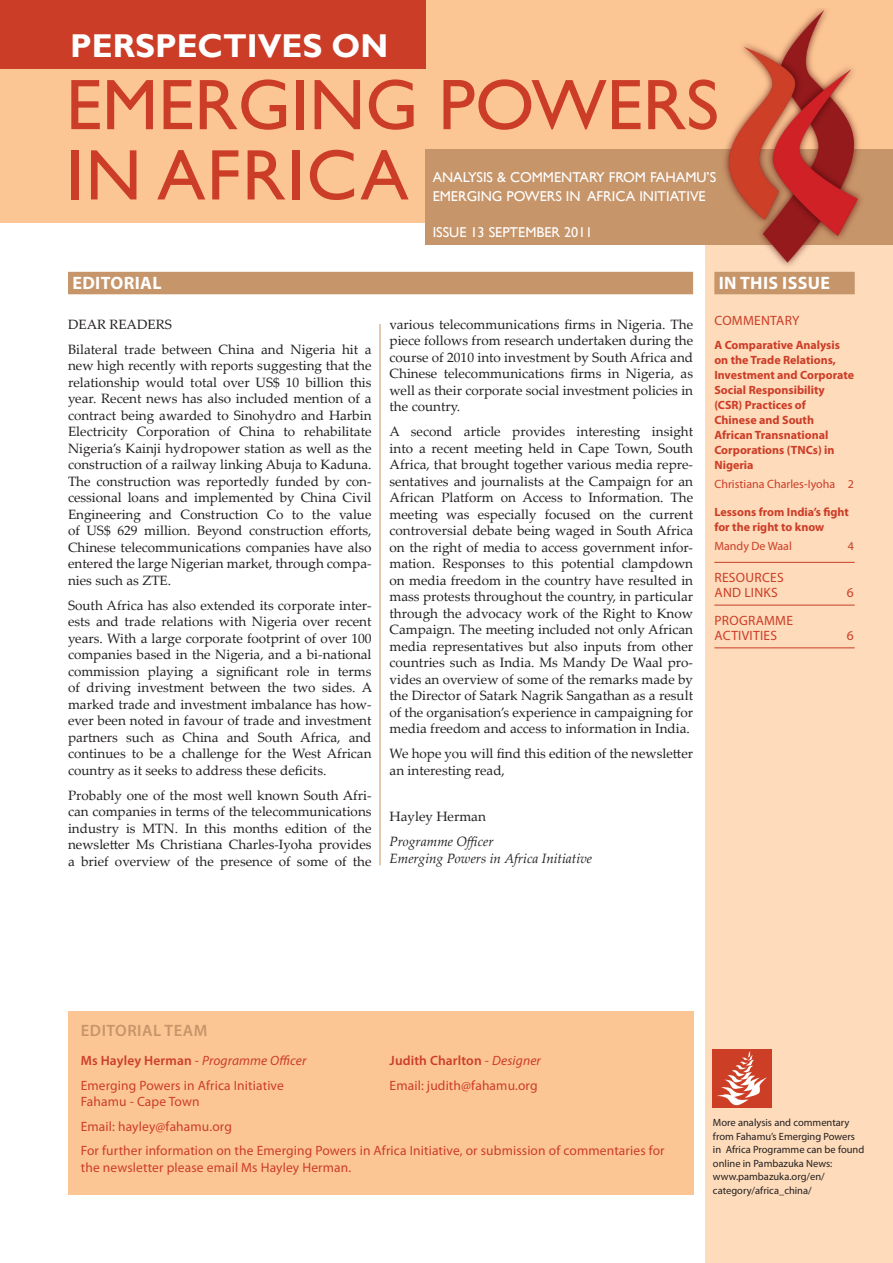
<style>
.page{position:relative;width:893px;height:1263px;background:#fff}
.page>*{position:absolute;margin:0;border:0;box-sizing:border-box;transform-origin:0 0}
.Heading_1{font:72px "Gill Sans";color:#cc3d27}
.Heading_1-2{font:72px "Gill Sans";letter-spacing:.02em;color:#cc3d27}
.Heading_1-3{font:700 33px "Gill Sans";color:#fff}
.subject{font:700 18px "Myriad Pro";letter-spacing:.02em;color:#fff}
.small_boxes{font:600 16.5px "Myriad Pro";letter-spacing:.03em;color:#c7956a}
.Heading_1-4{font:14.25px/18.8px "Gill Sans";color:#fff}
.first{font:13.5px/16.5px "Palatino Linotype";color:#231f20;text-align:justify}
.small_boxes-2{font:13.5px/16.2px "Myriad Pro";letter-spacing:.01em;color:#cc3d27}
.t1{font:italic 13.5px/16.5px "Palatino Linotype";color:#231f20}
.issue_section{font:13.5px/15px "Myriad Pro";letter-spacing:.02em;color:#cc3d27}
.small_boxes-3{font:italic 13.5px "Myriad Pro";letter-spacing:.01em;color:#cc3d27}
.small_boxes-4{font:600 13.5px "Myriad Pro";letter-spacing:.01em;color:#cc3d27}
.issue_head{font:700 12px/15px "Myriad Pro";color:#cc3d27}
.issue_author{font:12px "Myriad Pro";color:#cc3d27}
.intro{font:10.5px/13.5px "Myriad Pro";color:#231f20}
.s1{font-weight:600;font-style:normal}
.s2{font-style:normal}
.s3{font-weight:400}
.s4{font-weight:400;font-style:italic}
</style>
<div class="page">
<div style="left:706px;top:223px;width:187px;height:1040px;background:#fddbbb"></div>
<div style="left:0;top:0;width:893px;height:223px;background:#fcc694"></div>
<div style="left:425px;top:149px;width:468px;height:95px;background:#c7956a"></div>
<div style="left:714px;top:272px;width:141px;height:22px;background:#c7956a"></div>
<hr style="left:714px;top:562px;width:141px;height:1px;background:#cc3d27">
<hr style="left:714px;top:605px;width:141px;height:1px;background:#cc3d27">
<hr style="left:714px;top:647px;width:141px;height:1px;background:#cc3d27">
<hr style="left:380px;top:324px;width:1px;height:541px;background:#c7956a">
<div style="left:0;top:0;width:425px;height:68px;background:#cc3d27"></div>
<img style="left:704px;top:9px;width:179px;height:271px">
<img style="left:713px;top:1049px;width:58px;height:58px">
<div style="left:68px;top:272px;width:625px;height:22px;background:#c7956a"></div>
<div style="left:68px;top:1011px;width:625px;height:184px;background:#fcc694"></div>
<p class="Heading_1-3" style="left:70px;top:26px;width:320px">PERSPECTIVES ON</p>
<p class="Heading_1" style="left:66px;top:63px;width:655px">EMERGING POWERS</p>
<p class="Heading_1-2" style="left:66px;top:133px;width:344px">IN AFRICA</p>
<p class="Heading_1-4" style="left:433px;top:168px;width:285px">ANALYSIS &amp; COMMENTARY FROM FAHAMU’S<br>EMERGING POWERS IN AFRICA INITIATIVE</p>
<p class="Heading_1-4" style="left:433px;top:223px;width:161px">ISSUE 13 SEPTEMBER 2011</p>
<p class="subject" style="left:72px;top:271px;width:91px">EDITORIAL</p>
<p class="first" style="left:68px;top:315px;width:105px">DEAR READERS</p>
<p class="first" style="left:68px;top:340px;width:305px">Bilateral trade between China and Nigeria hit a new high recently with reports suggesting that the relationship would total over US$ 10 billion this year. Recent news has also included mention of a contract being awarded to Sinohydro and Harbin Electricity Corporation of China to rehabilitate Nigeria’s Kainji hydropower station as well as the construction of a railway linking Abuja to Kaduna.<br>The construction was reportedly funded by con&shy;cessional loans and implemented by China Civil Engineering and Construction Co to the value of US$ 629 million. Beyond construction efforts, Chinese telecommunications companies have also entered the large Nigerian market, through compa&shy;nies such as ZTE.</p>
<p class="first" style="left:68px;top:596px;width:306px">South Africa has also extended its corporate inter&shy;ests and trade relations with Nigeria over recent years. With a large corporate footprint of over 100 companies based in the Nigeria, and a bi-national commission playing a significant role in terms of driving investment between the two sides. A marked trade and investment imbalance has how&shy;ever been noted in favour of trade and investment partners such as China and South Africa, and continues to be a challenge for the West African country as it seeks to address these deficits.</p>
<p class="first" style="left:68px;top:786px;width:305px">Probably one of the most well known South Afri&shy;can companies in terms of the telecommunications industry is MTN. In this months edition of the newsletter Ms Christiana Charles-Iyoha provides a brief overview of the presence of some of the</p>
<p class="first" style="left:390px;top:315px;width:305px">various telecommunications firms in Nigeria. The piece follows from research undertaken during the course of 2010 into investment by South Africa and Chinese telecommunications firms in Nigeria, as well as their corporate social investment policies in the country.</p>
<p class="first" style="left:390px;top:423px;width:305px">A second article provides interesting insight into a recent meeting held in Cape Town, South Africa, that brought together various media repre&shy;sentatives and journalists at the Campaign for an African Platform on Access to Information. The meeting was especially focused on the current controversial debate being waged in South Africa on the right of media to access government infor&shy;mation. Responses to this potential clampdown on media freedom in the country have resulted in mass protests throughout the country, in particular through the advocacy work of the Right to Know Campaign. The meeting included not only African media representatives but also inputs from other countries such as India. Ms Mandy De Waal pro&shy;vides an overview of some of the remarks made by the Director of Satark Nagrik Sangathan as a result of the organisation’s experience in campaigning for media freedom and access to information in India.</p>
<p class="first" style="left:390px;top:745px;width:305px">We hope you will find this edition of the newsletter an interesting read,</p>
<p class="first" style="left:390px;top:808px;width:98px">Hayley Herman</p>
<p class="t1" style="left:390px;top:833px;width:204px">Programme Officer<br>Emerging Powers in Africa Initiative</p>
<p class="subject" style="left:719px;top:271px;width:113px">IN THIS ISSUE</p>
<p class="issue_section" style="left:714px;top:313px;width:86px">COMMENTARY</p>
<p class="issue_head" style="left:714px;top:337px;width:141px">A Comparative Analysis on the Trade Relations,<br>Investment and Corporate<br>Social Responsibility (CSR) Practices of<br>Chinese and South<br>African Transnational<br>Corporations (TNCs) in<br>Nigeria</p>
<p class="issue_author" style="left:714px;top:476px;width:141px">Christiana Charles-Iyoha 2</p>
<p class="issue_head" style="left:714px;top:504px;width:136px">Lessons from India’s fight for the right to know</p>
<p class="issue_author" style="left:714px;top:538px;width:79px">Mandy De Waal</p>
<p class="issue_author" style="left:848px;top:538px;width:8px">4</p>
<p class="issue_section" style="left:714px;top:570px;width:71px">RESOURCES<br>AND LINKS</p>
<p class="issue_section" style="left:847px;top:585px;width:8px">6</p>
<p class="issue_section" style="left:714px;top:612px;width:80px">PROGRAMME<br>ACTIVITIES</p>
<p class="issue_section" style="left:847px;top:627px;width:8px">6</p>
<p class="small_boxes" style="left:81px;top:1020px;width:128px">EDITORIAL TEAM</p>
<p class="small_boxes-3" style="left:81px;top:1052px;width:227px"><span class="s1">Ms Hayley Herman</span> <span class="s2">-</span> Programme Officer</p>
<p class="small_boxes-2" style="left:81px;top:1077px;width:205px">Emerging Powers in Africa Initiative<br>Fahamu - Cape Town</p>
<p class="small_boxes-2" style="left:81px;top:1118px;width:153px">Email: hayley@fahamu.org</p>
<p class="small_boxes-4" style="left:390px;top:1052px;width:153px">Judith Charlton <span class="s3">-</span> <span class="s4">Designer</span></p>
<p class="small_boxes-2" style="left:390px;top:1077px;width:150px">Email: judith@fahamu.org</p>
<p class="small_boxes-2" style="left:81px;top:1142px;width:585px">For further information on the Emerging Powers in Africa Initiative, or submission of commentaries for the newsletter please email Ms Hayley Herman.</p>
<p class="intro" style="left:713px;top:1116px;width:153px">More analysis and commentary from Fahamu’s Emerging Powers in Africa Programme can be found online in Pambazuka News: www.pambazuka.org/en/ category/africa_china/</p>
</div>
